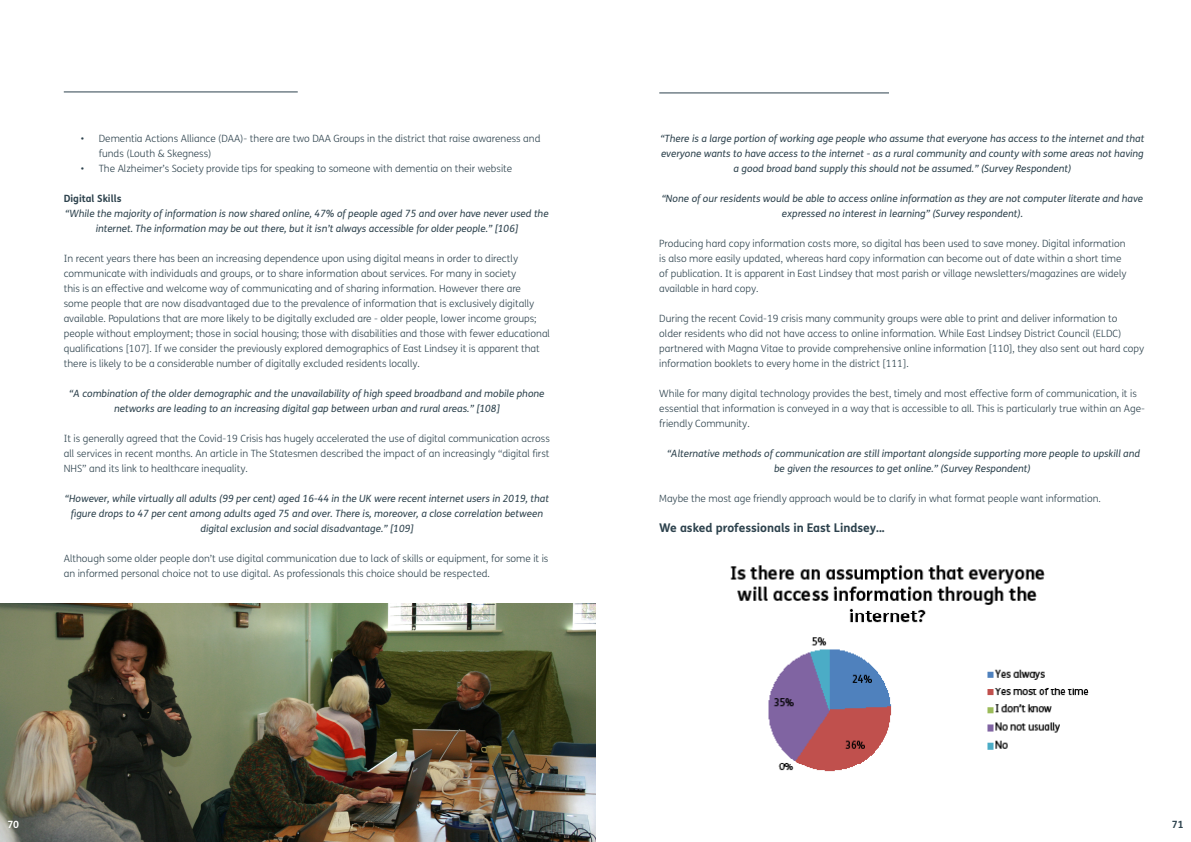
<style>
.page{position:relative;width:1191px;height:842px;background:#fff}
.page>*{position:absolute;margin:0;border:0;box-sizing:border-box;transform-origin:0 0}
.t1{font:700 12px "FS Me";color:#2d424d}
.t2{font:300 10px/15px "FS Me";color:#2d424d}
.t3{font:italic 10px/15px "FS Me";color:#2d424d;text-align:center}
.t4{font:700 10px "FS Me";color:#2d424d}
.t5{font:700 10px "FS Me";color:#fff}
</style>
<div class="page">
<img style="left:0;top:604px;width:595px;height:238px">
<hr style="left:64px;top:91px;width:234px;height:1px;background:#2d424d">
<hr style="left:659px;top:92px;width:230px;height:1px;background:#2d424d">
<img style="left:730px;top:565px;width:359px;height:207px">
<p class="t2" style="left:99px;top:131px;width:443px;text-indent:-18px">• Dementia Actions Alliance (DAA)- there are two DAA Groups in the district that raise awareness and funds (Louth &amp; Skegness)</p>
<p class="t2" style="left:81px;top:161px;width:433px">• The Alzheimer’s Society provide tips for speaking to someone with dementia on their website</p>
<p class="t4" style="left:64px;top:191px;width:59px">Digital Skills</p>
<p class="t3" style="left:65px;top:206px;width:485px">“While the majority of information is now shared online, 47% of people aged 75 and over have never used the internet. The information may be out there, but it isn’t always accessible for older people.” [106]</p>
<p class="t2" style="left:64px;top:251px;width:488px">In recent years there has been an increasing dependence upon using digital means in order to directly communicate with individuals and groups, or to share information about services. For many in society<br>this is an effective and welcome way of communicating and of sharing information. However there are<br>some people that are now disadvantaged due to the prevalence of information that is exclusively digitally available. Populations that are more likely to be digitally excluded are - older people, lower income groups; people without employment; those in social housing; those with disabilities and those with fewer educational qualifications [107]. If we consider the previously explored demographics of East Lindsey it is apparent that there is likely to be a considerable number of digitally excluded residents locally.</p>
<p class="t3" style="left:69px;top:386px;width:477px">“A combination of the older demographic and the unavailability of high speed broadband and mobile phone networks are leading to an increasing digital gap between urban and rural areas.” [108]</p>
<p class="t2" style="left:64px;top:431px;width:487px;text-align:justify">It is generally agreed that the Covid-19 Crisis has hugely accelerated the use of digital communication across all services in recent months. An article in The Statesmen described the impact of an increasingly “digital first NHS” and its link to healthcare inequality.</p>
<p class="t3" style="left:65px;top:491px;width:486px">“However, while virtually all adults (99 per cent) aged 16-44 in the UK were recent internet users in 2019, that figure drops to 47 per cent among adults aged 75 and over. There is, moreover, a close correlation between digital exclusion and social disadvantage.” [109]</p>
<p class="t2" style="left:64px;top:551px;width:486px">Although some older people don’t use digital communication due to lack of skills or equipment, for some it is an informed personal choice not to use digital. As professionals this choice should be respected.</p>
<p class="t5" style="left:7px;top:817px;width:13px">70</p>
<p class="t3" style="left:660px;top:131px;width:485px">“There is a large portion of working age people who assume that everyone has access to the internet and that everyone wants to have access to the internet - as a rural community and county with some areas not having a good broad band supply this should not be assumed.” (Survey Respondent)</p>
<p class="t3" style="left:662px;top:191px;width:483px">“None of our residents would be able to access online information as they are not computer literate and have expressed no interest in learning” (Survey respondent).</p>
<p class="t2" style="left:659px;top:236px;width:469px">Producing hard copy information costs more, so digital has been used to save money. Digital information is also more easily updated, whereas hard copy information can become out of date within a short time of publication. It is apparent in East Lindsey that most parish or village newsletters/magazines are widely available in hard copy.</p>
<p class="t2" style="left:659px;top:311px;width:486px">During the recent Covid-19 crisis many community groups were able to print and deliver information to<br>older residents who did not have access to online information. While East Lindsey District Council (ELDC) partnered with Magna Vitae to provide comprehensive online information [110], they also sent out hard copy information booklets to every home in the district [111].</p>
<p class="t2" style="left:659px;top:386px;width:487px">While for many digital technology provides the best, timely and most effective form of communication, it is essential that information is conveyed in a way that is accessible to all. This is particularly true within an Age&shy;friendly Community.</p>
<p class="t3" style="left:667px;top:446px;width:475px">“Alternative methods of communication are still important alongside supporting more people to upskill and be given the resources to get online.” (Survey Respondent)</p>
<p class="t2" style="left:659px;top:491px;width:443px">Maybe the most age friendly approach would be to clarify in what format people want information.</p>
<p class="t1" style="left:659px;top:519px;width:227px">We asked professionals in East Lindsey...</p>
<p class="t4" style="left:1171px;top:817px;width:13px">71</p>
</div>
